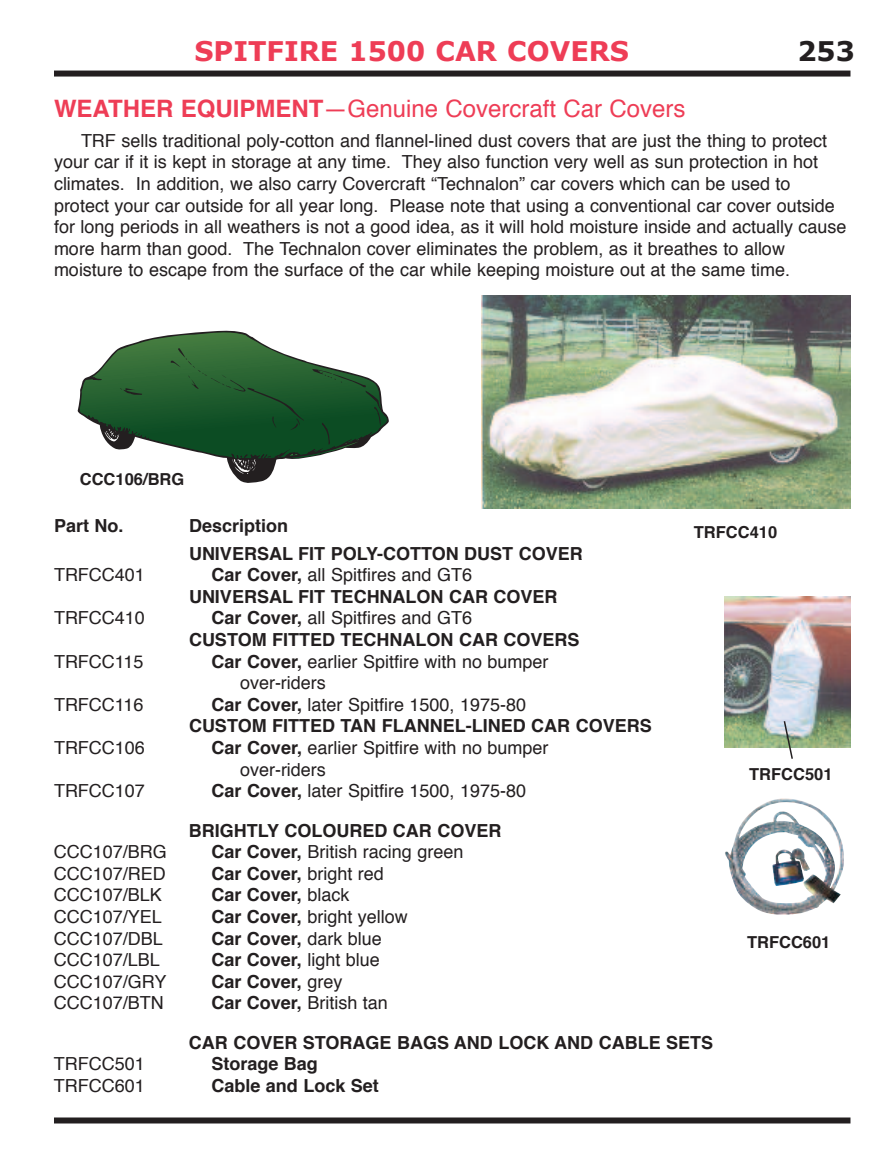
<style>
.page{position:relative;width:891px;height:1161px;background:#fff}
.page>*{position:absolute;margin:0;border:0;box-sizing:border-box;transform-origin:0 0}
.t1{font:700 27px "Verdana";color:#ee3d56}
.t2{font:700 27px "Verdana";color:#231f20}
.t3{font:24px "Helvetica";color:#ee3d56}
.t4{font:18px/21.6px "Helvetica";color:#231f20}
.t5{font:700 18px/21.6px "Helvetica";color:#231f20}
.t6{font:700 16.5px "Helvetica";color:#231f20}
.s1{font-weight:700}
.s2{font-weight:400}
</style>
<div class="page">
<div style="left:54px;top:71px;width:796px;height:6px;background:#231f20"></div>
<div style="left:54px;top:1118px;width:796px;height:6px;background:#231f20"></div>
<img style="left:482px;top:296px;width:368px;height:212px">
<svg style="left:234px;top:474px;width:38px;height:9px"></svg>
<svg style="left:78px;top:331px;width:310px;height:143px"></svg>
<img style="left:725px;top:798px;width:119px;height:117px">
<img style="left:724px;top:596px;width:126px;height:152px">
<svg style="left:783px;top:719px;width:11px;height:40px"></svg>
<h1 class="t1" style="left:194px;top:34px;width:436px">SPITFIRE 1500 CAR COVERS</h1>
<h1 class="t2" style="left:797px;top:34px;width:59px">253</h1>
<h2 class="t3" style="left:54px;top:99px;width:633px"><span class="s1">WEATHER EQUIPMENT</span>—Genuine Covercraft Car Covers</h2>
<p class="t4" style="left:54px;top:131px;width:794px;text-indent:27px">TRF sells traditional poly-cotton and flannel-lined dust covers that are just the thing to protect your car if it is kept in storage at any time. They also function very well as sun protection in hot climates. In addition, we also carry Covercraft “Technalon” car covers which can be used to protect your car outside for all year long. Please note that using a conventional car cover outside for long periods in all weathers is not a good idea, as it will hold moisture inside and actually cause more harm than good. The Technalon cover eliminates the problem, as it breathes to allow moisture to escape from the surface of the car while keeping moisture out at the same time.</p>
<p class="t6" style="left:80px;top:472px;width:106px">CCC106/BRG</p>
<p class="t5" style="left:54px;top:516px;width:71px">PART NO.</p>
<p class="t5" style="left:189px;top:513px;width:395px;line-height:27.5px">DESCRIPTION<br>UNIVERSAL FIT POLY-COTTON DUST COVER</p>
<p class="t4" style="left:54px;top:565px;width:92px">TRFCC401</p>
<p class="t5" style="left:189px;top:565px;width:370px;text-indent:22px">CAR COVER, <span class="s2">all Spitfires and GT6<br></span>UNIVERSAL FIT TECHNALON CAR COVER</p>
<p class="t4" style="left:54px;top:609px;width:92px">TRFCC410</p>
<p class="t5" style="left:189px;top:609px;width:392px;text-indent:22px">CAR COVER, <span class="s2">all Spitfires and GT6<br></span>CUSTOM FITTED TECHNALON CAR COVERS</p>
<p class="t4" style="left:54px;top:652px;width:91px">TRFCC115</p>
<p class="t4" style="left:240px;top:652px;width:310px;text-indent:-29px"><span class="s1">CAR COVER,</span> earlier Spitfire with no bumper over-riders</p>
<p class="t4" style="left:54px;top:695px;width:91px">TRFCC116</p>
<p class="t5" style="left:189px;top:695px;width:464px;text-indent:22px">CAR COVER, <span class="s2">later Spitfire 1500, 1975-80<br></span>CUSTOM FITTED TAN FLANNEL-LINED CAR COVERS</p>
<p class="t4" style="left:54px;top:738px;width:92px">TRFCC106</p>
<p class="t4" style="left:240px;top:738px;width:310px;text-indent:-29px"><span class="s1">CAR COVER,</span> earlier Spitfire with no bumper over-riders</p>
<p class="t4" style="left:54px;top:781px;width:92px">TRFCC107</p>
<p class="t5" style="left:189px;top:773px;width:339px;line-height:39.5px;text-indent:23px">CAR COVER, <span class="s2">later Spitfire 1500, 1975-80<br></span>BRIGHTLY COLOURED CAR COVER</p>
<p class="t4" style="left:54px;top:843px;width:115px">CCC107/BRG</p>
<p class="t4" style="left:211px;top:843px;width:254px"><span class="s1">CAR COVER,</span> British racing green</p>
<p class="t4" style="left:54px;top:864px;width:113px">CCC107/RED</p>
<p class="t5" style="left:211px;top:864px;width:174px">CAR COVER, <span class="s2">bright red</span></p>
<p class="t4" style="left:54px;top:886px;width:110px">CCC107/BLK</p>
<p class="t5" style="left:211px;top:886px;width:140px">CAR COVER, <span class="s2">black</span></p>
<p class="t4" style="left:54px;top:907px;width:110px">CCC107/YEL</p>
<p class="t4" style="left:211px;top:907px;width:198px"><span class="s1">CAR COVER,</span> bright yellow</p>
<p class="t4" style="left:54px;top:929px;width:111px">CCC107/DBL</p>
<p class="t5" style="left:211px;top:929px;width:172px">CAR COVER, <span class="s2">dark blue</span></p>
<p class="t4" style="left:54px;top:951px;width:108px">CCC107/LBL</p>
<p class="t5" style="left:211px;top:951px;width:170px">CAR COVER, <span class="s2">light blue</span></p>
<p class="t4" style="left:54px;top:972px;width:114px">CCC107/GRY</p>
<p class="t5" style="left:211px;top:972px;width:133px">CAR COVER, <span class="s2">grey</span></p>
<p class="t4" style="left:54px;top:994px;width:111px">CCC107/BTN</p>
<p class="t5" style="left:189px;top:985px;width:526px;line-height:39.5px;text-indent:23px">CAR COVER, <span class="s2">British tan<br></span>CAR COVER STORAGE BAGS AND LOCK AND CABLE SETS</p>
<p class="t4" style="left:54px;top:1055px;width:92px">TRFCC501</p>
<p class="t5" style="left:211px;top:1055px;width:108px">STORAGE BAG</p>
<p class="t4" style="left:54px;top:1076px;width:92px">TRFCC601</p>
<p class="t5" style="left:211px;top:1076px;width:169px">CABLE AND LOCK SET</p>
<p class="t6" style="left:694px;top:526px;width:85px">TRFCC410</p>
<p class="t6" style="left:749px;top:767px;width:85px">TRFCC501</p>
<p class="t6" style="left:747px;top:935px;width:85px">TRFCC601</p>
</div>
